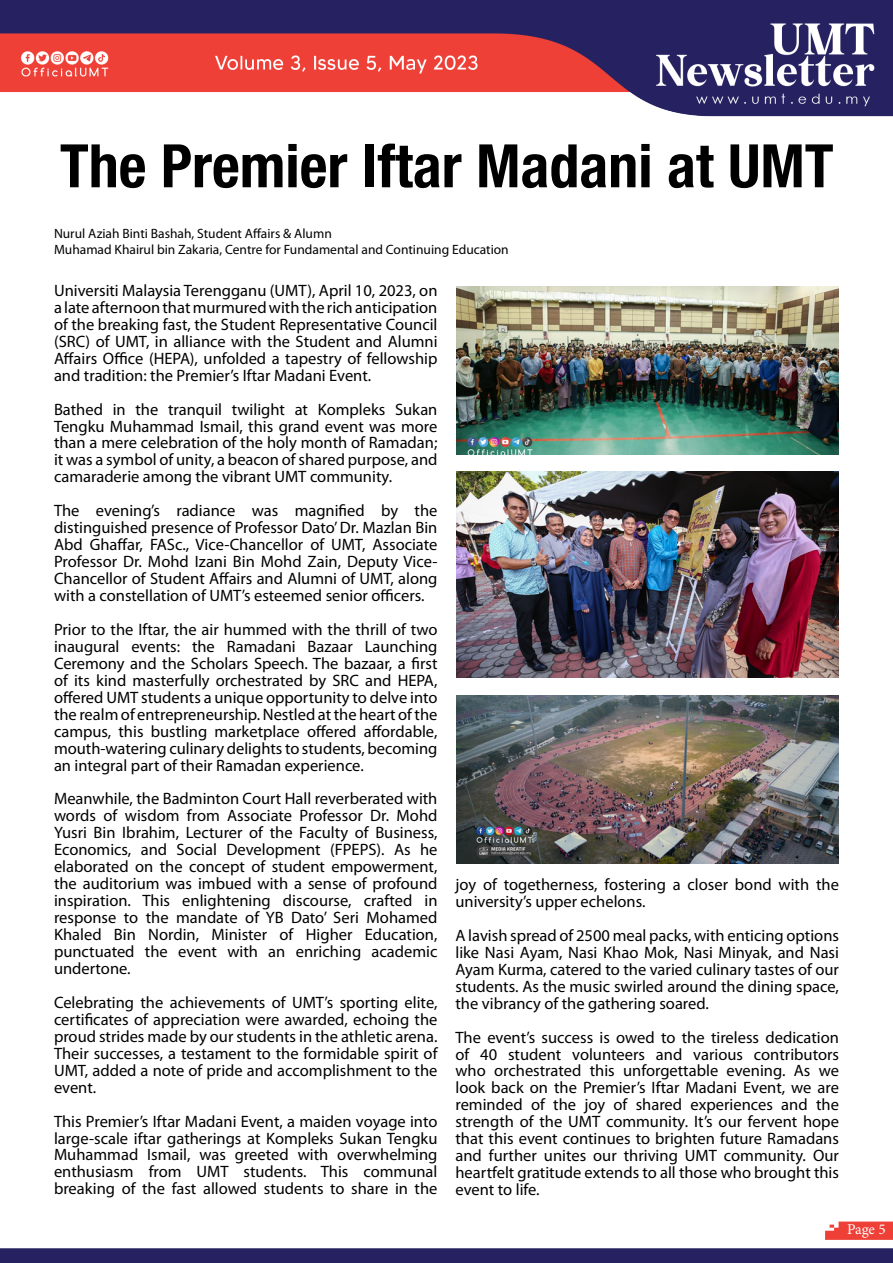
<style>
.page{position:relative;width:893px;height:1263px;background:#fff}
.page>*{position:absolute;margin:0;border:0;box-sizing:border-box;transform-origin:0 0}
.t1{font:700 condensed 60px "Helvetica Neue LT Pro";color:#000}
.t2{font:16.5px/17px "Myriad Pro";color:#000;text-align:justify}
.t3{font:15px "Minion Pro";color:#fff}
.t4{font:13.5px "Myriad Pro";color:#000}
</style>
<div class="page">
<img style="left:0;top:0;width:893px;height:1263px">
<svg style="left:825px;top:1221px;width:68px;height:19px"></svg>
<img style="left:456px;top:287px;width:383px;height:168px">
<img style="left:456px;top:472px;width:383px;height:205px">
<img style="left:457px;top:695px;width:382px;height:168px">
<p class="t1" style="left:60px;top:130px;width:775px">The Premier Iftar Madani at UMT</p>
<p class="t4" style="left:54px;top:225px;width:279px">Nurul Aziah Binti Bashah, Student Affairs &amp; Alumn</p>
<p class="t4" style="left:54px;top:241px;width:456px">Muhamad Khairul bin Zakaria, Centre for Fundamental and Continuing Education</p>
<p class="t2" style="left:54px;top:282px;width:385px">Universiti Malaysia Terengganu (UMT), April 10, 2023, on a late afternoon that murmured with the rich anticipation of the breaking fast, the Student Representative Council (SRC) of UMT, in alliance with the Student and Alumni Affairs Office (HEPA), unfolded a tapestry of fellowship and tradition: the Premier’s Iftar Madani Event.</p>
<p class="t2" style="left:54px;top:400px;width:385px">Bathed in the tranquil twilight at Kompleks Sukan Tengku Muhammad Ismail, this grand event was more than a mere celebration of the holy month of Ramadan; it was a symbol of unity, a beacon of shared purpose, and camaraderie among the vibrant UMT community.</p>
<p class="t2" style="left:54px;top:502px;width:385px">The evening’s radiance was magnified by the distinguished presence of Professor Dato’ Dr. Mazlan Bin Abd Ghaffar, FASc., Vice-Chancellor of UMT, Associate Professor Dr. Mohd Izani Bin Mohd Zain, Deputy Vice-Chancellor of Student Affairs and Alumni of UMT, along with a constellation of UMT’s esteemed senior officers.</p>
<p class="t2" style="left:54px;top:621px;width:385px">Prior to the Iftar, the air hummed with the thrill of two inaugural events: the Ramadani Bazaar Launching Ceremony and the Scholars Speech. The bazaar, a first of its kind masterfully orchestrated by SRC and HEPA, offered UMT students a unique opportunity to delve into the realm of entrepreneurship. Nestled at the heart of the campus, this bustling marketplace offered affordable, mouth-watering culinary delights to students, becoming an integral part of their Ramadan experience.</p>
<p class="t2" style="left:54px;top:790px;width:385px">Meanwhile, the Badminton Court Hall reverberated with words of wisdom from Associate Professor Dr. Mohd Yusri Bin Ibrahim, Lecturer of the Faculty of Business, Economics, and Social Development (FPEPS). As he elaborated on the concept of student empowerment, the auditorium was imbued with a sense of profound inspiration. This enlightening discourse, crafted in response to the mandate of YB Dato’ Seri Mohamed Khaled Bin Nordin, Minister of Higher Education, punctuated the event with an enriching academic undertone.</p>
<p class="t2" style="left:54px;top:994px;width:385px">Celebrating the achievements of UMT’s sporting elite, certificates of appreciation were awarded, echoing the proud strides made by our students in the athletic arena.<br>Their successes, a testament to the formidable spirit of UMT, added a note of pride and accomplishment to the event.</p>
<p class="t2" style="left:54px;top:1112px;width:385px">This Premier’s Iftar Madani Event, a maiden voyage into large-scale iftar gatherings at Kompleks Sukan Tengku Muhammad Ismail, was greeted with overwhelming enthusiasm from UMT students. This communal breaking of the fast allowed students to share in the</p>
<p class="t2" style="left:455px;top:876px;width:385px">joy of togetherness, fostering a closer bond with the university’s upper echelons.</p>
<p class="t2" style="left:455px;top:926px;width:385px">A lavish spread of 2500 meal packs, with enticing options like Nasi Ayam, Nasi Khao Mok, Nasi Minyak, and Nasi Ayam Kurma, catered to the varied culinary tastes of our students. As the music swirled around the dining space, the vibrancy of the gathering soared.</p>
<p class="t2" style="left:455px;top:1028px;width:385px">The event’s success is owed to the tireless dedication of 40 student volunteers and various contributors who orchestrated this unforgettable evening. As we look back on the Premier’s Iftar Madani Event, we are reminded of the joy of shared experiences and the strength of the UMT community. It’s our fervent hope that this event continues to brighten future Ramadans and further unites our thriving UMT community. Our heartfelt gratitude extends to all those who brought this event to life.</p>
<p class="t3" style="left:847px;top:1219px;width:40px">Page 5</p>
</div>
